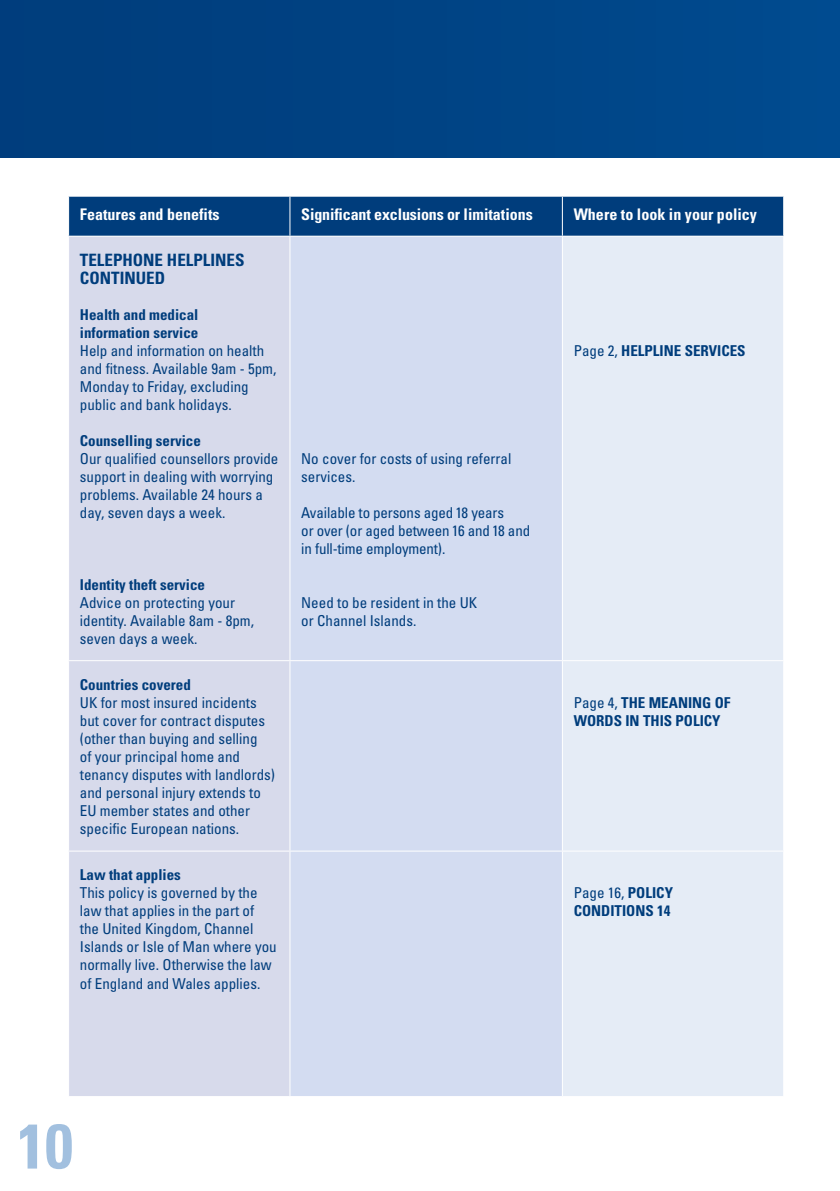
<style>
.page{position:relative;width:840px;height:1191px;background:#fff}
.page>*{position:absolute;margin:0;border:0;box-sizing:border-box;transform-origin:0 0}
.t1{font:700 condensed 63px "Univers LT Std";color:#a2c0df}
.t2{font:700 condensed 17px/18px "Univers LT Std";color:#003d7c}
.t3{font:700 condensed 16px "Univers LT Std";color:#fff}
.t4{font:condensed 15px/18px "Univers LT Std";color:#003d7c}
.t5{font:700 condensed 15px/18px "Univers LT Std";color:#003d7c}
.s1{font-weight:400}
</style>
<div class="page">
<div style="left:69px;top:197px;width:713px;height:39px;background:#003d7c"></div>
<div style="left:69px;top:237px;width:220px;height:859px;background:#d7daeb"></div>
<div style="left:290px;top:237px;width:271px;height:859px;background:#d3dcf1"></div>
<div style="left:563px;top:237px;width:219px;height:859px;background:#e5ecf6"></div>
<hr style="left:68px;top:660px;width:222px;height:1px;background:#fff">
<hr style="left:290px;top:660px;width:272px;height:1px;background:#fff">
<hr style="left:562px;top:660px;width:221px;height:1px;background:#fff">
<hr style="left:68px;top:850px;width:222px;height:1px;background:#fff">
<hr style="left:290px;top:850px;width:272px;height:1px;background:#fff">
<hr style="left:562px;top:850px;width:221px;height:1px;background:#fff">
<hr style="left:289px;top:197px;width:1px;height:39px;background:#fff">
<hr style="left:561px;top:197px;width:1px;height:39px;background:#fff">
<div style="left:0;top:0;width:839px;height:157px;background:#004384"></div>
<p class="t3" style="left:80px;top:205px;width:141px">Features and benefits</p>
<p class="t3" style="left:301px;top:205px;width:233px">Significant exclusions or limitations</p>
<p class="t3" style="left:573px;top:205px;width:185px">Where to look in your policy</p>
<p class="t2" style="left:80px;top:250px;width:166px">TELEPHONE HELPLINES<br>CONTINUED</p>
<p class="t5" style="left:80px;top:305px;width:120px">Health and medical information service</p>
<p class="t4" style="left:80px;top:341px;width:198px">Help and information on health and fitness. Available 9am - 5pm,<br>Monday to Friday, excluding public and bank holidays.</p>
<p class="t5" style="left:80px;top:431px;width:122px">Counselling service</p>
<p class="t4" style="left:80px;top:449px;width:200px">Our qualified counsellors provide support in dealing with worrying problems. Available 24 hours a day, seven days a week.</p>
<p class="t5" style="left:573px;top:341px;width:173px"><span class="s1">Page 2,</span> HELPLINE SERVICES</p>
<p class="t4" style="left:301px;top:449px;width:211px">No cover for costs of using referral services.</p>
<p class="t4" style="left:301px;top:503px;width:230px">Available to persons aged 18 years<br>or over (or aged between 16 and 18 and in full-time employment).</p>
<p class="t5" style="left:80px;top:575px;width:126px">Identity theft service</p>
<p class="t4" style="left:80px;top:593px;width:175px">Advice on protecting your identity. Available 8am - 8pm, seven days a week.</p>
<p class="t4" style="left:301px;top:593px;width:177px">Need to be resident in the UK or Channel Islands.</p>
<p class="t5" style="left:80px;top:675px;width:112px">Countries covered</p>
<p class="t4" style="left:80px;top:693px;width:196px">UK for most insured incidents but cover for contract disputes (other than buying and selling<br>of your principal home and tenancy disputes with landlords) and personal injury extends to<br>EU member states and other specific European nations.</p>
<p class="t5" style="left:573px;top:693px;width:158px"><span class="s1">Page 4,</span> THE MEANING OF<br>WORDS IN THIS POLICY</p>
<p class="t5" style="left:80px;top:866px;width:102px">Law that applies</p>
<p class="t4" style="left:80px;top:884px;width:198px">This policy is governed by the law that applies in the part of the United Kingdom, Channel<br>Islands or Isle of Man where you normally live. Otherwise the law of England and Wales applies.</p>
<p class="t5" style="left:573px;top:884px;width:101px"><span class="s1">Page 16,</span> POLICY<br>CONDITIONS 14</p>
<h1 class="t1" style="left:17px;top:1107px;width:57px">10</h1>
</div>
